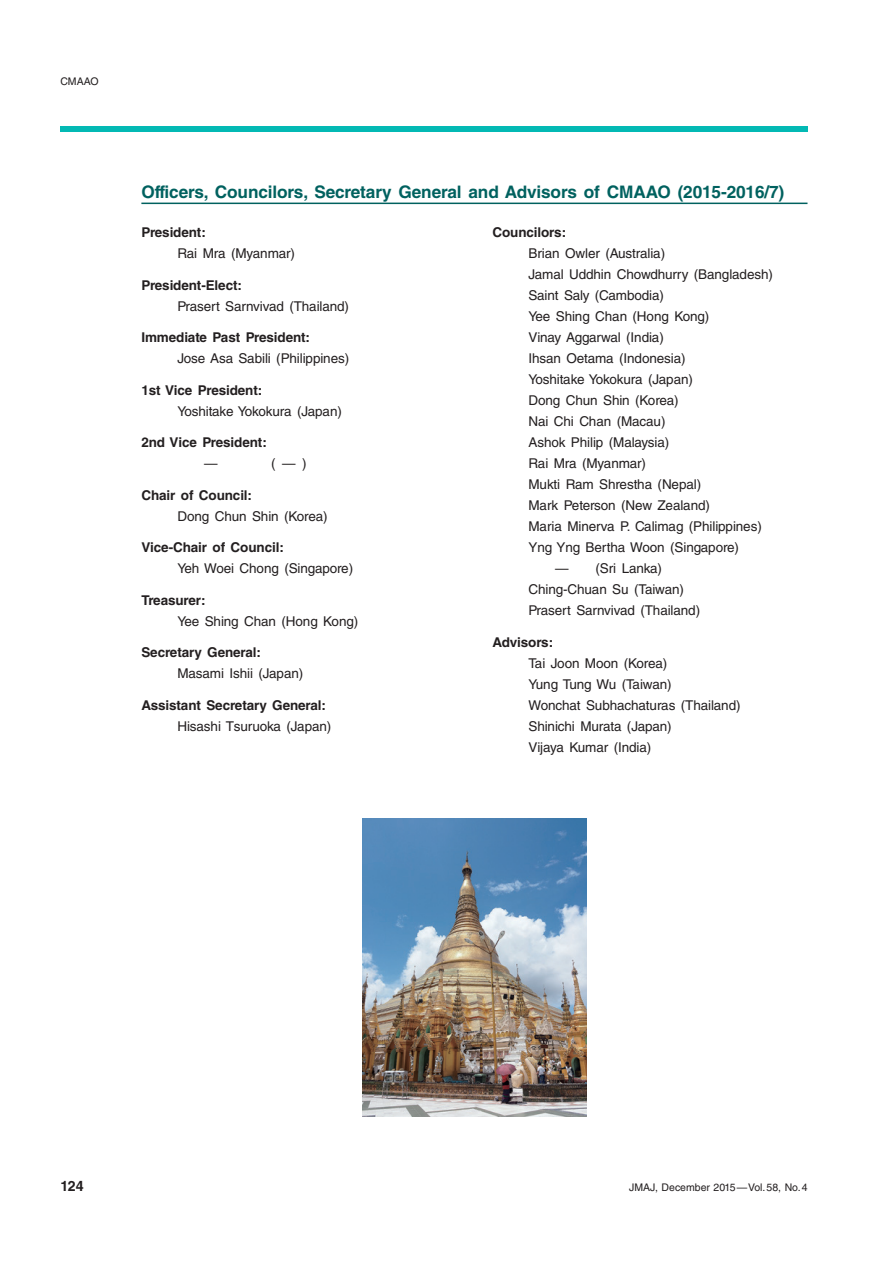
<style>
.page{position:relative;width:893px;height:1263px;background:#fff}
.page>*{position:absolute;margin:0;border:0;box-sizing:border-box;transform-origin:0 0}
.t1{font:700 17.25px "Helvetica LT Std";letter-spacing:-.01em;color:#00615f}
.t2{font:700 14.25px "Helvetica LT Std";color:#231f20}
.t3{font:13.5px/21px "Helvetica LT Std";letter-spacing:-.01em;color:#231f20}
.t4{font:700 13.5px "Helvetica LT Std";letter-spacing:-.01em;color:#231f20}
.t5{font:10.5px "Helvetica LT Std";color:#231f20}
</style>
<div class="page">
<img style="left:363px;top:819px;width:223px;height:297px">
<hr style="left:141px;top:203px;width:666px;height:1px;background:#00615f">
<div style="left:60px;top:126px;width:747px;height:6px;background:#03b9b4"></div>
<p class="t5" style="left:60px;top:77px;width:40px">CMAAO</p>
<p class="t1" style="left:141px;top:182px;width:644px">Officers, Councilors, Secretary General and Advisors of CMAAO (2015-2016/7)</p>
<p class="t4" style="left:141px;top:225px;width:66px">President:</p>
<p class="t3" style="left:177px;top:244px;width:119px">Rai Mra (Myanmar)</p>
<p class="t4" style="left:141px;top:277px;width:102px">President-Elect:</p>
<p class="t3" style="left:177px;top:297px;width:173px">Prasert Sarnvivad (Thailand)</p>
<p class="t4" style="left:141px;top:330px;width:170px">Immediate Past President:</p>
<p class="t3" style="left:177px;top:349px;width:173px">Jose Asa Sabili (Philippines)</p>
<p class="t4" style="left:141px;top:382px;width:122px">1st Vice President:</p>
<p class="t3" style="left:177px;top:402px;width:166px">Yoshitake Yokokura (Japan)</p>
<p class="t4" style="left:141px;top:435px;width:127px">2nd Vice President:</p>
<p class="t3" style="left:204px;top:454px;width:15px">—</p>
<p class="t3" style="left:271px;top:454px;width:37px">( — )</p>
<p class="t4" style="left:141px;top:487px;width:112px">Chair of Council:</p>
<p class="t3" style="left:177px;top:507px;width:152px">Dong Chun Shin (Korea)</p>
<p class="t4" style="left:141px;top:540px;width:144px">Vice-Chair of Council:</p>
<p class="t3" style="left:177px;top:559px;width:177px">Yeh Woei Chong (Singapore)</p>
<p class="t4" style="left:141px;top:592px;width:66px">Treasurer:</p>
<p class="t3" style="left:177px;top:612px;width:182px">Yee Shing Chan (Hong Kong)</p>
<p class="t4" style="left:141px;top:645px;width:121px">Secretary General:</p>
<p class="t3" style="left:177px;top:664px;width:127px">Masami Ishii (Japan)</p>
<p class="t4" style="left:141px;top:697px;width:186px">Assistant Secretary General:</p>
<p class="t3" style="left:177px;top:717px;width:155px">Hisashi Tsuruoka (Japan)</p>
<p class="t4" style="left:492px;top:225px;width:75px">Councilors:</p>
<p class="t3" style="left:528px;top:244px;width:246px">Brian Owler (Australia)<br>Jamal Uddhin Chowdhurry (Bangladesh)<br>Saint Saly (Cambodia)<br>Yee Shing Chan (Hong Kong)<br>Vinay Aggarwal (India)<br>Ihsan Oetama (Indonesia)<br>Yoshitake Yokokura (Japan)<br>Dong Chun Shin (Korea)<br>Nai Chi Chan (Macau)<br>Ashok Philip (Malaysia)<br>Rai Mra (Myanmar)<br>Mukti Ram Shrestha (Nepal)<br>Mark Peterson (New Zealand)<br>Maria Minerva P. Calimag (Philippines)<br>Yng Yng Bertha Woon (Singapore)</p>
<p class="t3" style="left:528px;top:560px;width:173px;text-indent:27px">— (Sri Lanka)<br>Ching-Chuan Su (Taiwan)<br>Prasert Sarnvivad (Thailand)</p>
<p class="t4" style="left:492px;top:634px;width:62px">Advisors:</p>
<p class="t3" style="left:528px;top:654px;width:214px">Tai Joon Moon (Korea)<br>Yung Tung Wu (Taiwan)<br>Wonchat Subhachaturas (Thailand)<br>Shinichi Murata (Japan)<br>Vijaya Kumar (India)</p>
<p class="t2" style="left:60px;top:1178px;width:25px">124</p>
<p class="t5" style="left:629px;top:1184px;width:180px">JMAJ, December 2015—Vol.58, No.4</p>
</div>
